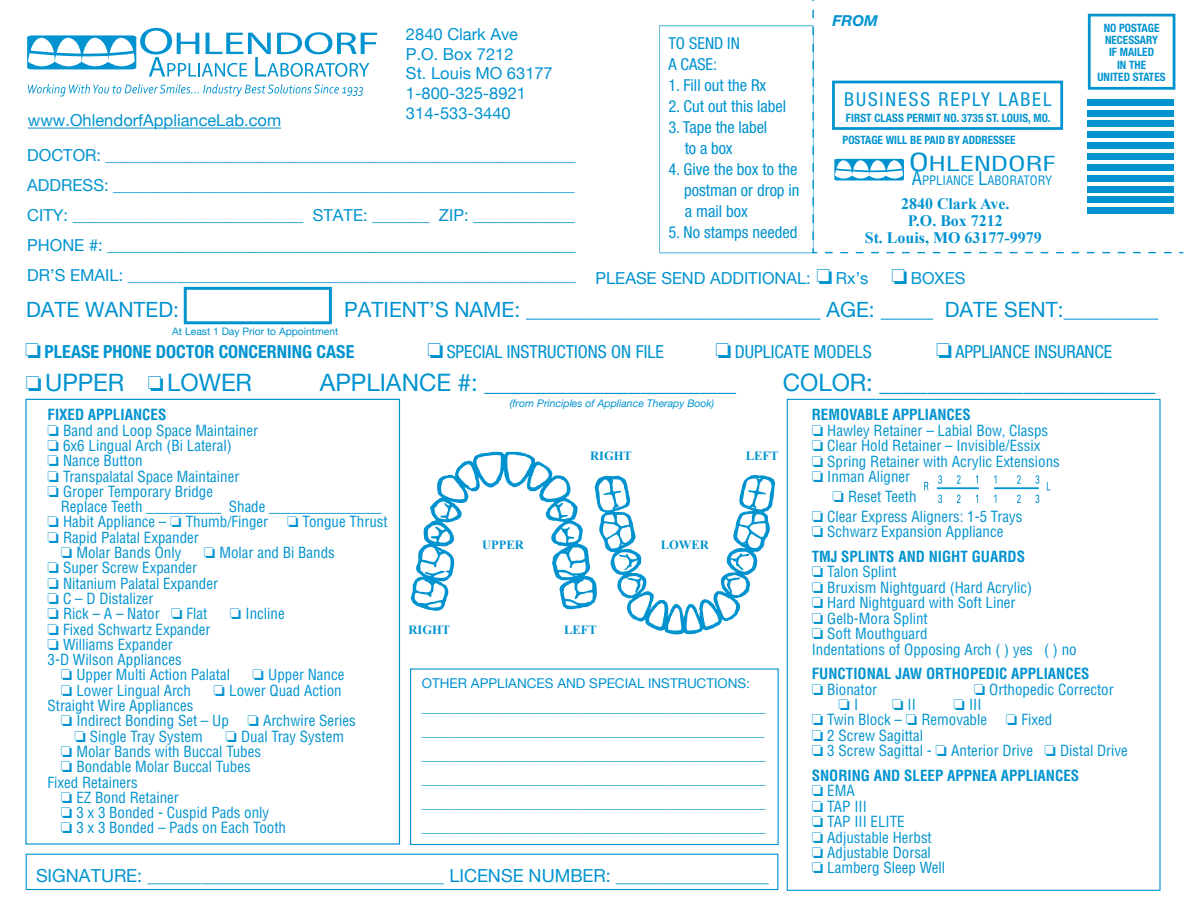
<style>
.page{position:relative;width:1188px;height:918px;background:#fff}
.page>*{position:absolute;margin:0;border:0;box-sizing:border-box;transform-origin:0 0}
.t1{font:24px "Helvetica Neue";color:#0093d0}
.t2{font:21px "Helvetica Neue";color:#0093d0}
.t3{font:condensed 20.25px "Helvetica";letter-spacing:-.01em;color:#0093d0;scale:1.42 1}
.t4{font:condensed 19.2px "Helvetica Neue LT Std";letter-spacing:.1em;color:#0093d0}
.t5{font:18px "Helvetica Neue";color:#0093d0}
.t6{font:condensed 18px "Helvetica Neue LT Std";color:#0093d0}
.t7{font:700 condensed 18px "Helvetica Neue LT Std";color:#0093d0}
.t8{font:16.5px/19.8px "Helvetica Neue";color:#0093d0}
.t9{font:condensed 16.5px/21px "Helvetica Neue LT Std";color:#0093d0}
.t10{font:700 15.9px/17.1px "Times New Roman";color:#0093d0;text-align:center}
.t11{font:italic 700 15.15px "Helvetica Neue LT Std";color:#0093d0}
.t12{font:condensed 15px/15.5px "Helvetica";color:#0093d0}
.t13{font:700 condensed 15px/15.5px "Helvetica";color:#0093d0}
.t14{font:13.5px/24px "Helvetica Neue";color:#0093d0}
.t15{font:condensed 12.75px "Helvetica";color:#0093d0}
.t16{font:700 12.6px "Times New Roman";color:#0093d0}
.t17{font:700 condensed 11.55px/12.3px "Helvetica Neue LT Std";color:#0093d0}
.t18{font:italic 10.5px "Helvetica Neue";letter-spacing:-.005em;color:#0093d0}
.t19{font:10.35px "Helvetica Neue";color:#0093d0}
.s1{font-size:24.3px}
.s2{font-size:18.45px}
.s3{font-weight:700}
.s4{font-weight:400}
</style>
<div class="page">
<svg style="left:28px;top:128px;width:253px;height:1px"></svg>
<div style="left:184px;top:287px;width:148px;height:37px;border:3px solid #0093d0"></div>
<div style="left:26px;top:854px;width:752px;height:36px;border:1px solid #0093d0"></div>
<div style="left:410px;top:668px;width:369px;height:177px;border:1px solid #0093d0"></div>
<svg style="left:924px;top:482px;width:4px;height:8px"></svg>
<svg style="left:938px;top:475px;width:4px;height:9px"></svg>
<svg style="left:957px;top:475px;width:4px;height:9px"></svg>
<svg style="left:938px;top:495px;width:4px;height:8px"></svg>
<svg style="left:957px;top:495px;width:4px;height:8px"></svg>
<svg style="left:1017px;top:475px;width:4px;height:9px"></svg>
<svg style="left:1035px;top:475px;width:4px;height:9px"></svg>
<svg style="left:1017px;top:495px;width:4px;height:8px"></svg>
<svg style="left:1035px;top:495px;width:4px;height:8px"></svg>
<hr style="left:994px;top:487px;width:45px;height:2px;background:#0093d0">
<hr style="left:937px;top:487px;width:42px;height:2px;background:#0093d0">
<svg style="left:28px;top:84px;width:335px;height:13px"></svg>
<svg style="left:27px;top:28px;width:350px;height:49px"></svg>
<div style="left:1088px;top:14px;width:87px;height:76px;border:3px solid #0093d0"></div>
<div style="left:1087px;top:99px;width:87px;height:6px;background:#0093d0"></div>
<div style="left:1087px;top:110px;width:87px;height:6px;background:#0093d0"></div>
<div style="left:1087px;top:121px;width:87px;height:6px;background:#0093d0"></div>
<div style="left:1087px;top:132px;width:87px;height:6px;background:#0093d0"></div>
<div style="left:1087px;top:143px;width:87px;height:6px;background:#0093d0"></div>
<div style="left:1087px;top:153px;width:87px;height:7px;background:#0093d0"></div>
<div style="left:1087px;top:164px;width:87px;height:6px;background:#0093d0"></div>
<div style="left:1087px;top:175px;width:87px;height:6px;background:#0093d0"></div>
<div style="left:1087px;top:186px;width:87px;height:6px;background:#0093d0"></div>
<div style="left:1087px;top:197px;width:87px;height:6px;background:#0093d0"></div>
<div style="left:1087px;top:208px;width:87px;height:6px;background:#0093d0"></div>
<svg style="left:659px;top:0;width:513px;height:254px"></svg>
<svg style="left:411px;top:452px;width:364px;height:183px"></svg>
<p class="t8" style="left:406px;top:24px;width:148px">2840 Clark Ave<br>P.O. Box 7212<br>St. Louis MO 63177<br>1-800-325-8921<br>314-533-3440</p>
<p class="t8" style="left:27px;top:140px;width:551px;line-height:30px;text-align:justify">DOCTOR: _________________________________________________________ ADDRESS: ________________________________________________________ CITY: ____________________________ STATE: _______ ZIP: _____________ PHONE #: _________________________________________________________ DR’S EMAIL: _______________________________________________________</p>
<p class="t8" style="left:28px;top:110px;width:255px">www.OhlendorfApplianceLab.com</p>
<p class="t9" style="left:668px;top:32px;width:73px">TO SEND IN<br>A CASE:</p>
<p class="t9" style="left:668px;top:74px;width:99px">1. Fill out the Rx</p>
<p class="t9" style="left:668px;top:95px;width:119px">2. Cut out this label</p>
<p class="t9" style="left:685px;top:116px;width:84px;text-indent:-16px">3. Tape the label to a box</p>
<p class="t9" style="left:684px;top:158px;width:117px;text-indent:-16px">4. Give the box to the postman or drop in a mail box</p>
<p class="t9" style="left:668px;top:221px;width:131px">5. No stamps needed</p>
<p class="t11" style="left:833px;top:11px;width:47px">FROM</p>
<p class="t4" style="left:844px;top:88px;width:209px">BUSINESS REPLY LABEL</p>
<p class="t17" style="left:843px;top:107px;width:209px;line-height:21.5px">FIRST CLASS PERMIT NO. 3735 ST. LOUIS, MO.<br>POSTAGE WILL BE PAID BY ADDRESSEE</p>
<h3 class="t3" style="left:909px;top:151px;width:105px"><span class="s1">O</span>HLENDORF</h3>
<p class="t15" style="left:912px;top:172px;width:142px"><span class="s2">A</span>PPLIANCE <span class="s2">L</span>ABORATORY</p>
<p class="t10" style="left:865px;top:195px;width:178px">2840 Clark Ave.<br>P.O. Box 7212<br>St. Louis, MO 63177-9979</p>
<p class="t8" style="left:595px;top:268px;width:372px">PLEASE SEND ADDITIONAL: ❏ Rx’s ❏ BOXES</p>
<p class="t17" style="left:1098px;top:21px;width:69px;text-align:center">NO POSTAGE<br>NECESSARY<br>IF MAILED<br>IN THE<br>UNITED STATES</p>
<h2 class="t2" style="left:26px;top:297px;width:155px">DATE WANTED:</h2>
<h2 class="t2" style="left:344px;top:297px;width:815px">PATIENT’S NAME: ____________________________ AGE: _____ DATE SENT:_________</h2>
<p class="t19" style="left:172px;top:325px;width:168px">At Least 1 Day Prior to Appointment</p>
<p class="t7" style="left:25px;top:341px;width:331px">❏ PLEASE PHONE DOCTOR CONCERNING CASE</p>
<p class="t6" style="left:427px;top:342px;width:238px">❏ SPECIAL INSTRUCTIONS ON FILE</p>
<p class="t6" style="left:716px;top:342px;width:158px">❏ DUPLICATE MODELS</p>
<p class="t6" style="left:936px;top:342px;width:178px">❏ APPLIANCE INSURANCE</p>
<h1 class="t1" style="left:26px;top:368px;width:228px">❏ UPPER ❏ LOWER</h1>
<h1 class="t1" style="left:320px;top:368px;width:418px">APPLIANCE #: _____________________</h1>
<h1 class="t1" style="left:783px;top:368px;width:374px">COLOR: _______________________</h1>
<p class="t12" style="left:48px;top:407px;width:212px"><span class="s3">FIXED APPLIANCES<br></span>❏ Band and Loop Space Maintainer ❏ 6x6 Lingual Arch (Bi Lateral)<br>❏ Nance Button<br>❏ Transpalatal Space Maintainer<br>❏ Groper Temporary Bridge</p>
<p class="t12" style="left:48px;top:499px;width:336px;text-indent:13px">Replace Teeth __________ Shade _______________ ❏ Habit Appliance – ❏ Thumb/Finger</p>
<p class="t12" style="left:287px;top:514px;width:102px">❏ Tongue Thrust</p>
<p class="t12" style="left:48px;top:529px;width:153px;text-align:center">❏ Rapid Palatal Expander ❏ Molar Bands Only</p>
<p class="t12" style="left:204px;top:545px;width:132px">❏ Molar and Bi Bands</p>
<p class="t12" style="left:48px;top:560px;width:172px">❏ Super Screw Expander<br>❏ Nitanium Palatal Expander ❏ C – D Distalizer<br>❏ Rick – A – Nator ❏ Flat</p>
<p class="t12" style="left:230px;top:606px;width:56px">❏ Incline</p>
<p class="t12" style="left:48px;top:621px;width:165px">❏ Fixed Schwartz Expander ❏ Williams Expander<br>3-D Wilson Appliances</p>
<p class="t12" style="left:61px;top:667px;width:171px">❏ Upper Multi Action Palatal</p>
<p class="t12" style="left:253px;top:667px;width:93px">❏ Upper Nance</p>
<p class="t12" style="left:61px;top:682px;width:132px">❏ Lower Lingual Arch</p>
<p class="t12" style="left:214px;top:682px;width:130px">❏ Lower Quad Action</p>
<p class="t12" style="left:61px;top:698px;width:170px;text-indent:-13px">Straight Wire Appliances<br>❏ Indirect Bonding Set – Up</p>
<p class="t12" style="left:248px;top:713px;width:110px">❏ Archwire Series</p>
<p class="t12" style="left:74px;top:728px;width:130px">❏ Single Tray System</p>
<p class="t12" style="left:225px;top:728px;width:120px">❏ Dual Tray System</p>
<p class="t12" style="left:61px;top:743px;width:202px">❏ Molar Bands with Buccal Tubes</p>
<p class="t12" style="left:61px;top:759px;width:191px">❏ Bondable Molar Buccal Tubes</p>
<p class="t12" style="left:48px;top:774px;width:92px">Fixed Retainers</p>
<p class="t12" style="left:61px;top:789px;width:120px">❏ EZ Bond Retainer</p>
<p class="t12" style="left:61px;top:805px;width:210px">❏ 3 x 3 Bonded - Cuspid Pads only</p>
<p class="t12" style="left:61px;top:820px;width:227px">❏ 3 x 3 Bonded – Pads on Each Tooth</p>
<p class="t18" style="left:510px;top:397px;width:206px">(from Principles of Appliance Therapy Book)</p>
<p class="t16" style="left:590px;top:449px;width:43px">RIGHT</p>
<p class="t16" style="left:746px;top:449px;width:34px">LEFT</p>
<p class="t16" style="left:408px;top:623px;width:43px">RIGHT</p>
<p class="t16" style="left:482px;top:538px;width:43px">UPPER</p>
<p class="t16" style="left:661px;top:538px;width:50px">LOWER</p>
<p class="t16" style="left:564px;top:623px;width:34px">LEFT</p>
<p class="t14" style="left:422px;top:671px;width:346px">OTHER APPLIANCES AND SPECIAL INSTRUCTIONS: ___________________________________________________ ___________________________________________________ ___________________________________________________ ___________________________________________________ ___________________________________________________ ___________________________________________________</p>
<p class="t5" style="left:36px;top:864px;width:734px">SIGNATURE: _________________________________ LICENSE NUMBER: _________________</p>
<p class="t12" style="left:812px;top:407px;width:250px"><span class="s3">REMOVABLE APPLIANCES<br></span>❏ Hawley Retainer – Labial Bow, Clasps ❏ Clear Hold Retainer – Invisible/Essix<br>❏ Spring Retainer with Acrylic Extensions ❏ Inman Aligner</p>
<p class="t12" style="left:812px;top:486px;width:212px;line-height:20px;text-indent:21px">❏ Reset Teeth<br>❏ Clear Express Aligners: 1-5 Trays</p>
<p class="t12" style="left:812px;top:520px;width:215px;line-height:24.5px">❏ Schwarz Expansion Appliance<br><span class="s3">TMJ SPLINTS AND NIGHT GUARDS</span></p>
<p class="t12" style="left:812px;top:564px;width:267px">❏ Talon Splint<br>❏ Bruxism Nightguard (Hard Acrylic)<br>❏ Hard Nightguard with Soft Liner<br>❏ Gelb-Mora Splint<br>❏ Soft Mouthguard<br>Indentations of Opposing Arch ( ) yes ( ) no</p>
<p class="t13" style="left:812px;top:666px;width:279px">FUNCTIONAL JAW ORTHOPEDIC APPLIANCES ❏ <span class="s4">Bionator</span></p>
<p class="t12" style="left:974px;top:681px;width:142px">❏ Orthopedic Corrector</p>
<p class="t12" style="left:812px;top:697px;width:177px;text-indent:142px">❏ III ❏ Twin Block – ❏ Removable</p>
<p class="t12" style="left:838px;top:697px;width:21px">❏ I</p>
<p class="t12" style="left:892px;top:697px;width:25px">❏ II</p>
<p class="t12" style="left:1006px;top:712px;width:48px">❏ Fixed</p>
<p class="t12" style="left:812px;top:727px;width:318px">❏ 2 Screw Sagittal<br>❏ 3 Screw Sagittal - ❏ Anterior Drive ❏ Distal Drive</p>
<p class="t12" style="left:812px;top:767px;width:269px"><span class="s3">SNORING AND SLEEP APPNEA APPLIANCES </span>❏ EMA<br>❏ TAP III<br>❏ TAP III ELITE<br>❏ Adjustable Herbst<br>❏ Adjustable Dorsal<br>❏ Lamberg Sleep Well</p>
</div>
